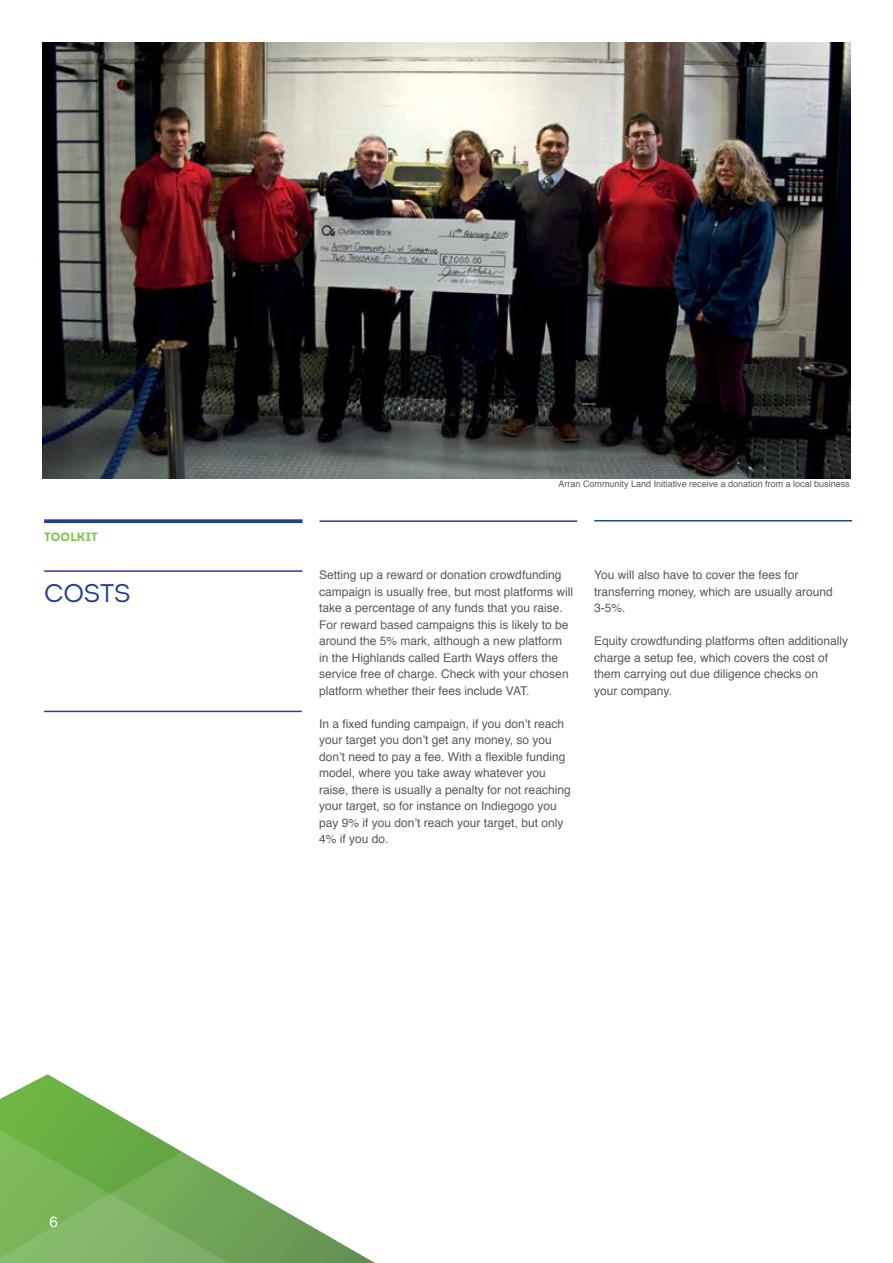
<style>
.page{position:relative;width:893px;height:1263px;background:#fff}
.page>*{position:absolute;margin:0;border:0;box-sizing:border-box;transform-origin:0 0}
.t1{font:25.5px "Intro";letter-spacing:-.005em;color:#25408f}
.t2{font:15px "Helvetica";color:#fff}
.t3{font:12px/16.5px "Helvetica";color:#58595b}
.t4{font:700 12px "Intro";letter-spacing:.015em;color:#7cc245}
.t5{font:9px "Helvetica";color:#58595b}
</style>
<div class="page">
<svg style="left:0;top:1074px;width:130px;height:48px"></svg>
<svg style="left:0;top:1122px;width:375px;height:141px"></svg>
<hr style="left:320px;top:520px;width:257px;height:2px;background:#25408f">
<svg style="left:44px;top:519px;width:259px;height:4px"></svg>
<hr style="left:44px;top:570px;width:259px;height:2px;background:#25408f">
<hr style="left:44px;top:711px;width:258px;height:1px;background:#25408f">
<hr style="left:594px;top:520px;width:258px;height:1px;background:#25408f">
<img style="left:43px;top:43px;width:807px;height:435px">
<p class="t4" style="left:44px;top:529px;width:55px">TOOLKIT</p>
<h1 class="t1" style="left:44px;top:578px;width:88px">COSTS</h1>
<p class="t2" style="left:50px;top:1210px;width:10px">6</p>
<p class="t5" style="left:559px;top:477px;width:293px">Arran Community Land Initiative receive a donation from a local business</p>
<p class="t3" style="left:319px;top:567px;width:256px">Setting up a reward or donation crowdfunding campaign is usually free, but most platforms will take a percentage of any funds that you raise.<br>For reward based campaigns this is likely to be around the 5% mark, although a new platform in the Highlands called Earth Ways offers the service free of charge. Check with your chosen platform whether their fees include VAT.</p>
<p class="t3" style="left:319px;top:716px;width:253px">In a fixed funding campaign, if you don’t reach your target you don’t get any money, so you don’t need to pay a fee. With a flexible funding model, where you take away whatever you raise, there is usually a penalty for not reaching your target, so for instance on Indiegogo you pay 9% if you don’t reach your target, but only 4% if you do.</p>
<p class="t3" style="left:594px;top:567px;width:240px">You will also have to cover the fees for transferring money, which are usually around<br>3-5%.</p>
<p class="t3" style="left:594px;top:633px;width:256px">Equity crowdfunding platforms often additionally charge a setup fee, which covers the cost of them carrying out due diligence checks on<br>your company.</p>
</div>
